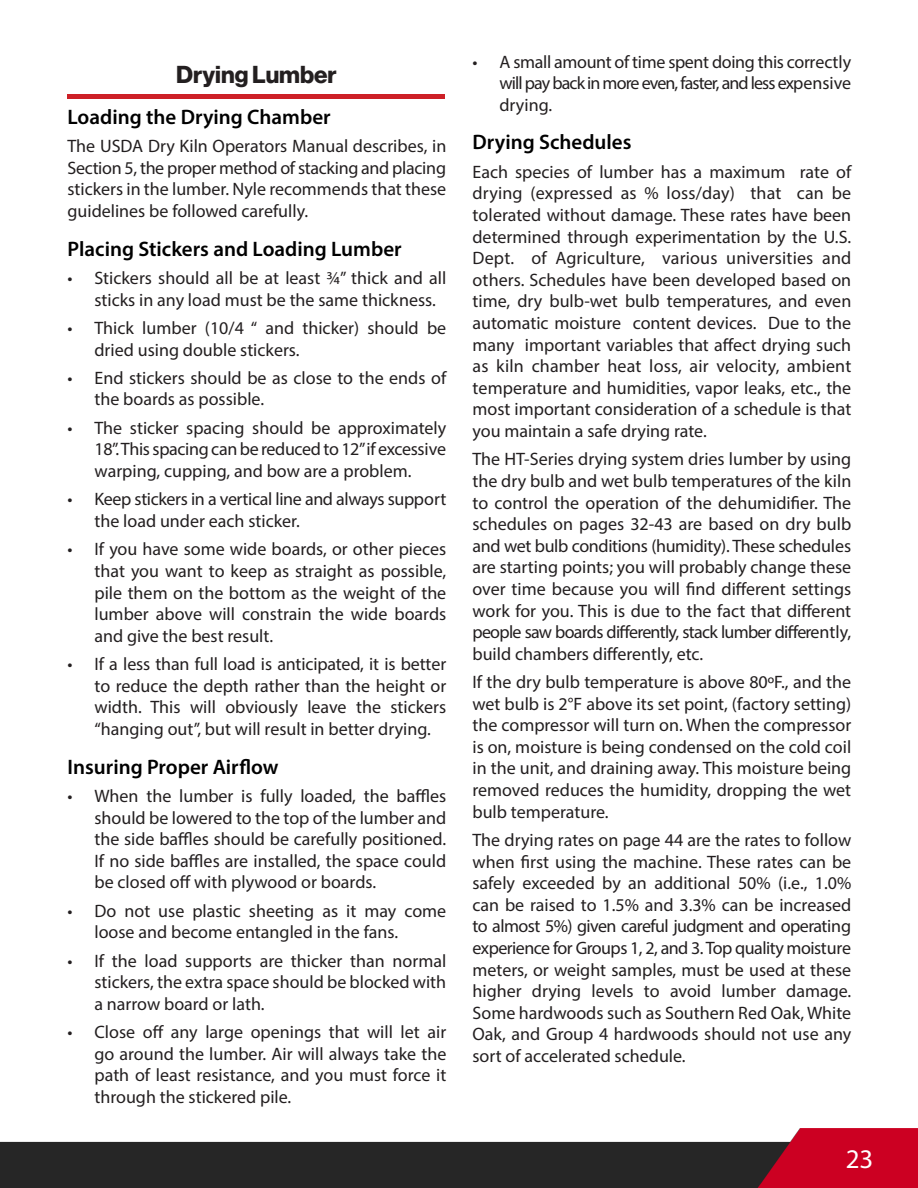
<style>
.page{position:relative;width:918px;height:1188px;background:#fff}
.page>*{position:absolute;margin:0;border:0;box-sizing:border-box;transform-origin:0 0}
.t1{font:27px "Myriad Pro";color:#fff}
.t2{font:24px "N Haas Grotesk DS Pro 75 Bd";color:#231f20}
.t3{font:600 21px "Myriad Pro";color:#000}
.t4{font:18px/21.6px "Myriad Pro";color:#231f20;text-align:justify}
.t5{font:18px/21.6px "Myriad Pro";letter-spacing:-.02em;color:#231f20}
</style>
<div class="page">
<img style="left:0;top:1129px;width:918px;height:59px">
<div style="left:68px;top:94px;width:378px;height:5px;background:#cd2027"></div>
<p class="t2" style="left:176px;top:61px;width:162px">Drying Lumber</p>
<p class="t3" style="left:68px;top:103px;width:265px">Loading the Drying Chamber</p>
<p class="t4" style="left:68px;top:135px;width:380px">The USDA Dry Kiln Operators Manual describes, in Section 5, the proper method of stacking and placing stickers in the lumber. Nyle recommends that these guidelines be followed carefully.</p>
<p class="t3" style="left:68px;top:235px;width:336px">Placing Stickers and Loading Lumber</p>
<p class="t4" style="left:94px;top:267px;width:353px;text-indent:-27px">• Stickers should all be at least ¾” thick and all sticks in any load must be the same thickness.</p>
<p class="t4" style="left:94px;top:317px;width:353px;text-indent:-27px">• Thick lumber (10/4 “ and thicker) should be dried using double stickers.</p>
<p class="t4" style="left:94px;top:367px;width:353px;text-indent:-27px">• End stickers should be as close to the ends of the boards as possible.</p>
<p class="t4" style="left:94px;top:417px;width:353px;text-indent:-27px">• The sticker spacing should be approximately 18”. This spacing can be reduced to 12” if excessive warping, cupping, and bow are a problem.</p>
<p class="t5" style="left:94px;top:488px;width:353px;text-indent:-27px">• Keep stickers in a vertical line and always support the load under each sticker.</p>
<p class="t4" style="left:94px;top:538px;width:353px;text-indent:-27px">• If you have some wide boards, or other pieces that you want to keep as straight as possible, pile them on the bottom as the weight of the lumber above will constrain the wide boards and give the best result.</p>
<p class="t4" style="left:94px;top:653px;width:353px;text-indent:-27px">• If a less than full load is anticipated, it is better to reduce the depth rather than the height or width. This will obviously leave the stickers “hanging out”, but will result in better drying.</p>
<p class="t3" style="left:68px;top:753px;width:213px">Insuring Proper Airflow</p>
<p class="t4" style="left:94px;top:785px;width:353px;text-indent:-27px">• When the lumber is fully loaded, the baffles should be lowered to the top of the lumber and the side baffles should be carefully positioned.<br>If no side baffles are installed, the space could be closed off with plywood or boards.</p>
<p class="t4" style="left:94px;top:900px;width:353px;text-indent:-27px">• Do not use plastic sheeting as it may come loose and become entangled in the fans.</p>
<p class="t4" style="left:94px;top:949px;width:353px;text-indent:-27px">• If the load supports are thicker than normal stickers, the extra space should be blocked with a narrow board or lath.</p>
<p class="t4" style="left:94px;top:1021px;width:353px;text-indent:-27px">• Close off any large openings that will let air go around the lumber. Air will always take the path of least resistance, and you must force it through the stickered pile.</p>
<p class="t4" style="left:500px;top:50px;width:353px;text-indent:-27px">• A small amount of time spent doing this correctly will pay back in more even, faster, and less expensive drying.</p>
<p class="t3" style="left:472px;top:129px;width:161px">Drying Schedules</p>
<p class="t4" style="left:472px;top:161px;width:380px">Each species of lumber has a maximum rate of drying (expressed as % loss/day) that can be tolerated without damage. These rates have been determined through experimentation by the U.S.<br>Dept. of Agriculture, various universities and others. Schedules have been developed based on time, dry bulb-wet bulb temperatures, and even automatic moisture content devices. Due to the many important variables that affect drying such as kiln chamber heat loss, air velocity, ambient temperature and humidities, vapor leaks, etc., the most important consideration of a schedule is that you maintain a safe drying rate.</p>
<p class="t4" style="left:472px;top:448px;width:380px">The HT-Series drying system dries lumber by using the dry bulb and wet bulb temperatures of the kiln to control the operation of the dehumidifier. The schedules on pages 32-43 are based on dry bulb and wet bulb conditions (humidity). These schedules are starting points; you will probably change these over time because you will find different settings work for you. This is due to the fact that different people saw boards differently, stack lumber differently, build chambers differently, etc.</p>
<p class="t4" style="left:472px;top:671px;width:380px">If the dry bulb temperature is above 80ºF., and the wet bulb is 2°F above its set point, (factory setting) the compressor will turn on. When the compressor is on, moisture is being condensed on the cold coil in the unit, and draining away. This moisture being removed reduces the humidity, dropping the wet bulb temperature.</p>
<p class="t4" style="left:472px;top:829px;width:380px">The drying rates on page 44 are the rates to follow when first using the machine. These rates can be safely exceeded by an additional 50% (i.e., 1.0% can be raised to 1.5% and 3.3% can be increased to almost 5%) given careful judgment and operating experience for Groups 1, 2, and 3. Top quality moisture meters, or weight samples, must be used at these higher drying levels to avoid lumber damage.<br>Some hardwoods such as Southern Red Oak, White Oak, and Group 4 hardwoods should not use any sort of accelerated schedule.</p>
<h1 class="t1" style="left:846px;top:1143px;width:29px">23</h1>
</div>
